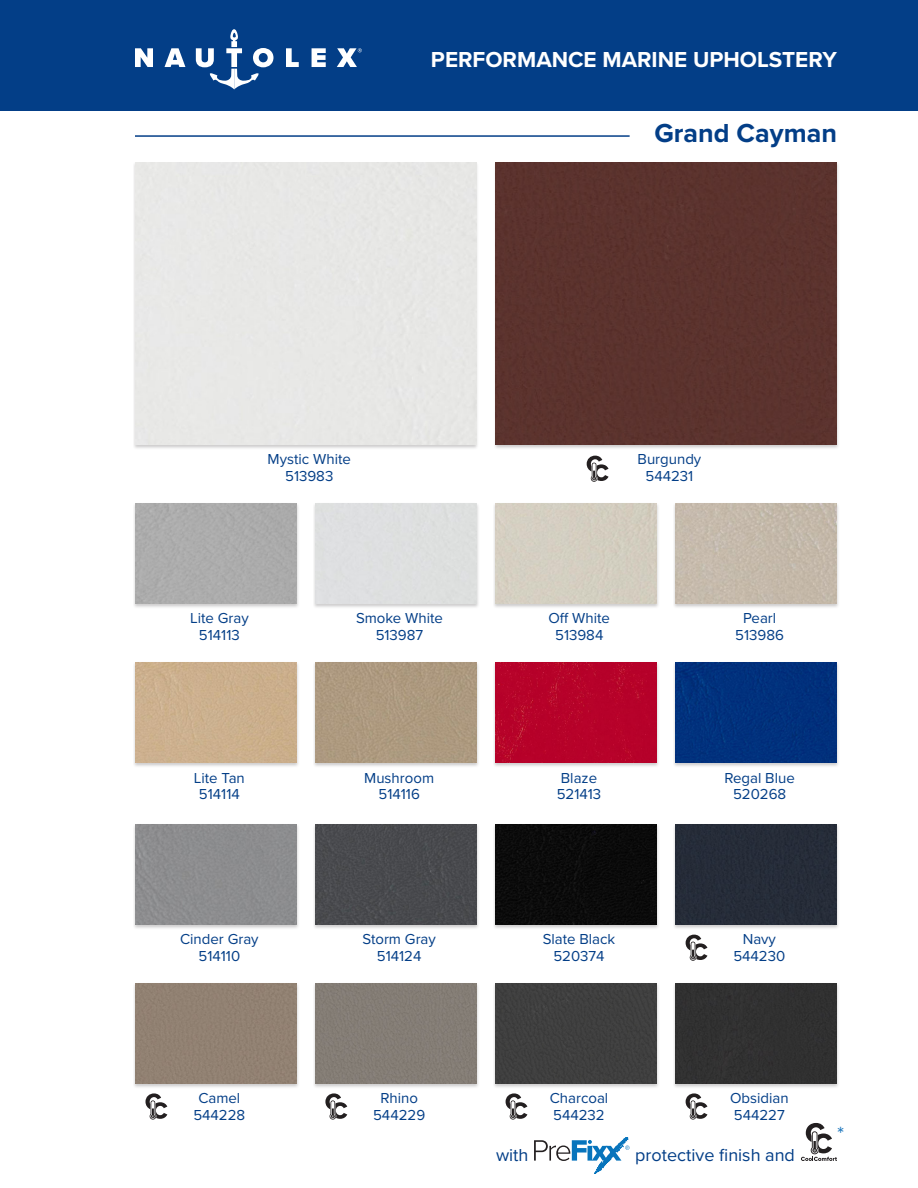
<style>
.page{position:relative;width:918px;height:1188px;background:#fff}
.page>*{position:absolute;margin:0;border:0;box-sizing:border-box;transform-origin:0 0}
.t1{font:700 27px "Proxima Nova";color:#033e87}
.t2{font:700 22.5px "Proxima Nova";color:#fff}
.t3{font:21px "Proxima Nova";color:#1974bb}
.Color_Names{font:18px "Proxima Nova";color:#033e87}
.Color_Names-2{font:15px "Proxima Nova";color:#033e87}
</style>
<div class="page">
<div style="left:0;top:0;width:918px;height:111px;background:#033e87"></div>
<hr style="left:135px;top:135px;width:495px;height:2px;background:#033e87">
<svg style="left:135px;top:48px;width:18px;height:19px"></svg>
<svg style="left:165px;top:48px;width:20px;height:19px"></svg>
<svg style="left:196px;top:29px;width:77px;height:60px"></svg>
<svg style="left:286px;top:48px;width:13px;height:19px"></svg>
<svg style="left:312px;top:48px;width:14px;height:19px"></svg>
<svg style="left:337px;top:48px;width:25px;height:19px"></svg>
<div style="left:133px;top:162px;width:346px;height:288px;background:#231f20;opacity:.23"></div>
<div style="left:136px;top:163px;width:340px;height:282px;background:#e8e8e6"></div>
<div style="left:493px;top:162px;width:346px;height:288px;background:#231f20;opacity:.23"></div>
<div style="left:496px;top:163px;width:340px;height:282px;background:#5b332e"></div>
<svg style="left:534px;top:1137px;width:96px;height:37px"></svg>
<svg style="left:801px;top:1123px;width:36px;height:38px"></svg>
<div style="left:133px;top:983px;width:166px;height:106px;background:#231f20;opacity:.23"></div>
<div style="left:136px;top:983px;width:160px;height:101px;background:#918172"></div>
<div style="left:313px;top:983px;width:166px;height:106px;background:#231f20;opacity:.23"></div>
<div style="left:316px;top:983px;width:160px;height:101px;background:#847d75"></div>
<div style="left:493px;top:983px;width:166px;height:106px;background:#231f20;opacity:.23"></div>
<div style="left:496px;top:983px;width:160px;height:101px;background:#3f3f3f"></div>
<div style="left:673px;top:983px;width:166px;height:106px;background:#231f20;opacity:.23"></div>
<div style="left:676px;top:983px;width:160px;height:101px;background:#303030"></div>
<div style="left:133px;top:824px;width:166px;height:106px;background:#231f20;opacity:.23"></div>
<div style="left:136px;top:824px;width:160px;height:101px;background:#8c8d8f"></div>
<div style="left:313px;top:824px;width:166px;height:106px;background:#231f20;opacity:.23"></div>
<div style="left:316px;top:824px;width:160px;height:101px;background:#494a4e"></div>
<div style="left:493px;top:824px;width:166px;height:106px;background:#231f20;opacity:.23"></div>
<div style="left:496px;top:824px;width:160px;height:101px;background:#0b0b0b"></div>
<div style="left:673px;top:824px;width:166px;height:106px;background:#231f20;opacity:.23"></div>
<div style="left:676px;top:824px;width:160px;height:101px;background:#262c39"></div>
<div style="left:133px;top:662px;width:166px;height:106px;background:#231f20;opacity:.23"></div>
<div style="left:136px;top:662px;width:160px;height:101px;background:#ccaf8d"></div>
<div style="left:313px;top:662px;width:166px;height:106px;background:#231f20;opacity:.23"></div>
<div style="left:316px;top:662px;width:160px;height:101px;background:#ad9a7f"></div>
<div style="left:493px;top:662px;width:166px;height:106px;background:#231f20;opacity:.23"></div>
<div style="left:496px;top:662px;width:160px;height:101px;background:#b60129"></div>
<div style="left:673px;top:662px;width:166px;height:106px;background:#231f20;opacity:.23"></div>
<div style="left:676px;top:662px;width:160px;height:101px;background:#01317d"></div>
<div style="left:133px;top:503px;width:166px;height:106px;background:#231f20;opacity:.23"></div>
<div style="left:136px;top:503px;width:160px;height:101px;background:#acacac"></div>
<div style="left:313px;top:503px;width:166px;height:106px;background:#231f20;opacity:.23"></div>
<div style="left:316px;top:503px;width:160px;height:101px;background:#dedfe0"></div>
<div style="left:493px;top:503px;width:166px;height:106px;background:#231f20;opacity:.23"></div>
<div style="left:496px;top:503px;width:160px;height:101px;background:#d4cec1"></div>
<div style="left:673px;top:503px;width:166px;height:106px;background:#231f20;opacity:.23"></div>
<div style="left:676px;top:503px;width:160px;height:101px;background:#c4b9aa"></div>
<svg style="left:325px;top:1093px;width:22px;height:27px"></svg>
<svg style="left:506px;top:1093px;width:21px;height:27px"></svg>
<svg style="left:686px;top:1093px;width:21px;height:27px"></svg>
<svg style="left:686px;top:935px;width:21px;height:26px"></svg>
<svg style="left:146px;top:1093px;width:21px;height:27px"></svg>
<svg style="left:587px;top:456px;width:22px;height:26px"></svg>
<p class="t2" style="left:431px;top:43px;width:408px">PERFORMANCE MARINE UPHOLSTERY</p>
<p class="t1" style="left:654px;top:113px;width:184px">Grand Cayman</p>
<p class="Color_Names-2" style="left:268px;top:448px;width:85px">Mystic White</p>
<p class="Color_Names-2" style="left:285px;top:465px;width:50px">513983</p>
<p class="Color_Names-2" style="left:638px;top:448px;width:65px">Burgundy</p>
<p class="Color_Names-2" style="left:646px;top:465px;width:49px">544231</p>
<p class="Color_Names-2" style="left:190px;top:607px;width:60px">Lite Gray</p>
<p class="Color_Names-2" style="left:199px;top:624px;width:42px">514113</p>
<p class="Color_Names-2" style="left:356px;top:607px;width:88px">Smoke White</p>
<p class="Color_Names-2" style="left:376px;top:624px;width:49px">513987</p>
<p class="Color_Names-2" style="left:548px;top:607px;width:63px">Off White</p>
<p class="Color_Names-2" style="left:555px;top:624px;width:50px">513984</p>
<p class="Color_Names-2" style="left:743px;top:607px;width:35px">Pearl</p>
<p class="Color_Names-2" style="left:735px;top:624px;width:50px">513986</p>
<p class="Color_Names-2" style="left:194px;top:766px;width:53px">Lite Tan</p>
<p class="Color_Names-2" style="left:199px;top:783px;width:42px">514114</p>
<p class="Color_Names-2" style="left:364px;top:766px;width:71px">Mushroom</p>
<p class="Color_Names-2" style="left:379px;top:783px;width:43px">514116</p>
<p class="Color_Names-2" style="left:561px;top:766px;width:38px">Blaze</p>
<p class="Color_Names-2" style="left:557px;top:783px;width:46px">521413</p>
<p class="Color_Names-2" style="left:724px;top:766px;width:72px">Regal Blue</p>
<p class="Color_Names-2" style="left:733px;top:783px;width:55px">520268</p>
<p class="Color_Names-2" style="left:180px;top:928px;width:80px">Cinder Gray</p>
<p class="Color_Names-2" style="left:199px;top:945px;width:43px">514110</p>
<p class="Color_Names-2" style="left:363px;top:928px;width:75px">Storm Gray</p>
<p class="Color_Names-2" style="left:377px;top:945px;width:46px">514124</p>
<p class="Color_Names-2" style="left:543px;top:928px;width:74px">Slate Black</p>
<p class="Color_Names-2" style="left:553px;top:945px;width:53px">520374</p>
<p class="Color_Names-2" style="left:743px;top:928px;width:35px">Navy</p>
<p class="Color_Names-2" style="left:733px;top:945px;width:53px">544230</p>
<p class="Color_Names-2" style="left:198px;top:1087px;width:43px">Camel</p>
<p class="Color_Names-2" style="left:193px;top:1103px;width:53px">544228</p>
<p class="Color_Names-2" style="left:380px;top:1087px;width:39px">Rhino</p>
<p class="Color_Names-2" style="left:373px;top:1103px;width:54px">544229</p>
<p class="Color_Names-2" style="left:550px;top:1087px;width:60px">Charcoal</p>
<p class="Color_Names-2" style="left:553px;top:1103px;width:53px">544232</p>
<p class="Color_Names-2" style="left:730px;top:1087px;width:60px">Obsidian</p>
<p class="Color_Names-2" style="left:734px;top:1103px;width:52px">544227</p>
<p class="t3" style="left:837px;top:1118px;width:9px">*</p>
<p class="Color_Names" style="left:496px;top:1142px;width:34px">with</p>
<p class="Color_Names" style="left:635px;top:1142px;width:161px">protective finish and</p>
</div>
